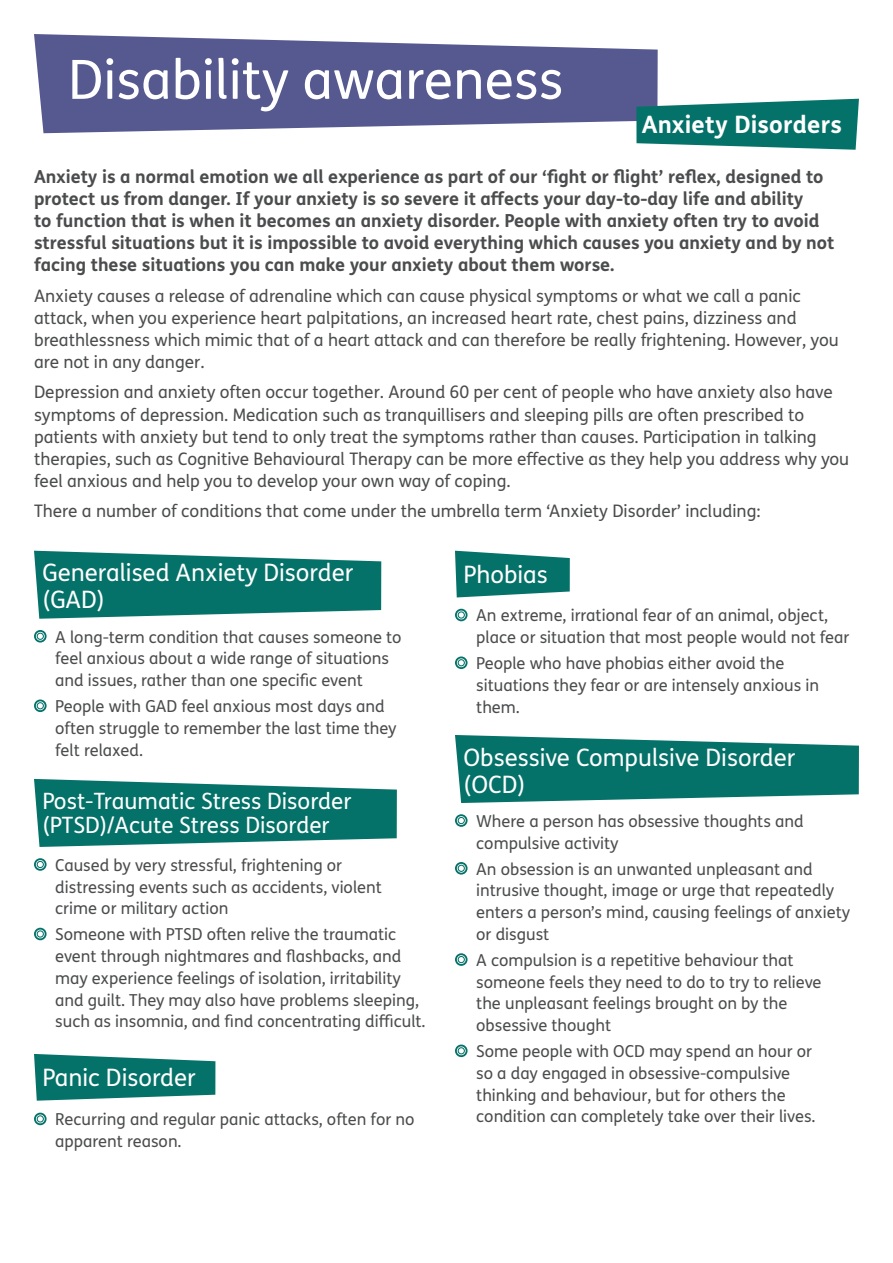
<style>
.page{position:relative;width:893px;height:1263px;background:#fff}
.page>*{position:absolute;margin:0;border:0;box-sizing:border-box;transform-origin:0 0}
.t1{font:54px "FS Me Pro";color:#fff}
.t2{font:24px/27px "FS Me Pro";color:#fff}
.t3{font:700 24px "FS Me Pro";letter-spacing:.01em;color:#fff}
.t4{font:22.5px/24px "FS Me Pro";color:#fff}
.t5{font:700 18px/22px "FS Me Pro";color:#4b4c4d}
.t6{font:17.25px/22px "FS Me Pro";color:#4b4c4d}
.t7{font:16.5px/21.8px "FS Me Pro";color:#4b4c4d}
</style>
<div class="page">
<svg style="left:34px;top:34px;width:624px;height:99px;background:#6e719f"></svg>
<svg style="left:34px;top:551px;width:347px;height:68px;background:#2a867f"></svg>
<svg style="left:34px;top:779px;width:363px;height:68px;background:#2a877f"></svg>
<svg style="left:455px;top:551px;width:115px;height:46px;background:#27857d"></svg>
<svg style="left:455px;top:735px;width:404px;height:68px;background:#2a877f"></svg>
<svg style="left:34px;top:1054px;width:181px;height:47px;background:#2b877f"></svg>
<svg style="left:636px;top:99px;width:223px;height:51px;background:#28847d"></svg>
<svg style="left:34px;top:630px;width:13px;height:12px"></svg>
<svg style="left:34px;top:699px;width:13px;height:13px"></svg>
<svg style="left:34px;top:858px;width:13px;height:13px"></svg>
<svg style="left:34px;top:928px;width:13px;height:12px"></svg>
<svg style="left:455px;top:609px;width:13px;height:12px"></svg>
<svg style="left:455px;top:656px;width:13px;height:13px"></svg>
<svg style="left:455px;top:814px;width:13px;height:13px"></svg>
<svg style="left:455px;top:862px;width:13px;height:12px"></svg>
<svg style="left:455px;top:953px;width:13px;height:13px"></svg>
<svg style="left:455px;top:1044px;width:13px;height:13px"></svg>
<svg style="left:34px;top:1113px;width:13px;height:12px"></svg>
<h1 class="t1" style="left:68px;top:43px;width:497px">Disability awareness</h1>
<h2 class="t3" style="left:642px;top:106px;width:202px">Anxiety Disorders</h2>
<p class="t5" style="left:34px;top:165px;width:802px">Anxiety is a normal emotion we all experience as part of our ‘fight or flight’ reflex, designed to protect us from danger. If your anxiety is so severe it affects your day-to-day life and ability<br>to function that is when it becomes an anxiety disorder. People with anxiety often try to avoid stressful situations but it is impossible to avoid everything which causes you anxiety and by not facing these situations you can make your anxiety about them worse.</p>
<p class="t6" style="left:34px;top:284px;width:806px">Anxiety causes a release of adrenaline which can cause physical symptoms or what we call a panic attack, when you experience heart palpitations, an increased heart rate, chest pains, dizziness and breathlessness which mimic that of a heart attack and can therefore be really frightening. However, you are not in any danger.</p>
<p class="t6" style="left:34px;top:381px;width:817px">Depression and anxiety often occur together. Around 60 per cent of people who have anxiety also have symptoms of depression. Medication such as tranquillisers and sleeping pills are often prescribed to patients with anxiety but tend to only treat the symptoms rather than causes. Participation in talking therapies, such as Cognitive Behavioural Therapy can be more effective as they help you address why you feel anxious and help you to develop your own way of coping.</p>
<p class="t6" style="left:34px;top:500px;width:728px">There a number of conditions that come under the umbrella term ‘Anxiety Disorder’ including:</p>
<h2 class="t2" style="left:43px;top:558px;width:312px">Generalised Anxiety Disorder (GAD)</h2>
<p class="t7" style="left:55px;top:625px;width:348px">A long-term condition that causes someone to feel anxious about a wide range of situations and issues, rather than one specific event</p>
<p class="t7" style="left:55px;top:695px;width:343px">People with GAD feel anxious most days and often struggle to remember the last time they felt relaxed.</p>
<h3 class="t4" style="left:43px;top:789px;width:310px">Post-Traumatic Stress Disorder (PTSD)/Acute Stress Disorder</h3>
<p class="t7" style="left:55px;top:854px;width:328px">Caused by very stressful, frightening or distressing events such as accidents, violent crime or military action</p>
<p class="t7" style="left:55px;top:923px;width:372px">Someone with PTSD often relive the traumatic event through nightmares and flashbacks, and may experience feelings of isolation, irritability and guilt. They may also have problems sleeping, such as insomnia, and find concentrating difficult.</p>
<h2 class="t2" style="left:43px;top:1064px;width:155px">Panic Disorder</h2>
<h2 class="t2" style="left:463px;top:561px;width:86px">Phobias</h2>
<p class="t7" style="left:476px;top:604px;width:375px">An extreme, irrational fear of an animal, object, place or situation that most people would not fear</p>
<p class="t7" style="left:476px;top:652px;width:344px">People who have phobias either avoid the situations they fear or are intensely anxious in them.</p>
<h2 class="t2" style="left:463px;top:743px;width:333px">Obsessive Compulsive Disorder (OCD)</h2>
<p class="t7" style="left:476px;top:810px;width:329px">Where a person has obsessive thoughts and compulsive activity</p>
<p class="t7" style="left:476px;top:857px;width:375px">An obsession is an unwanted unpleasant and intrusive thought, image or urge that repeatedly enters a person’s mind, causing feelings of anxiety or disgust</p>
<p class="t7" style="left:476px;top:949px;width:347px">A compulsion is a repetitive behaviour that someone feels they need to do to try to relieve the unpleasant feelings brought on by the obsessive thought</p>
<p class="t7" style="left:476px;top:1040px;width:337px">Some people with OCD may spend an hour or so a day engaged in obsessive-compulsive thinking and behaviour, but for others the</p>
<p class="t7" style="left:55px;top:1108px;width:361px">Recurring and regular panic attacks, often for no</p>
<p class="t7" style="left:476px;top:1105px;width:341px">condition can completely take over their lives.</p>
<p class="t7" style="left:55px;top:1130px;width:128px">apparent reason.</p>
</div>
